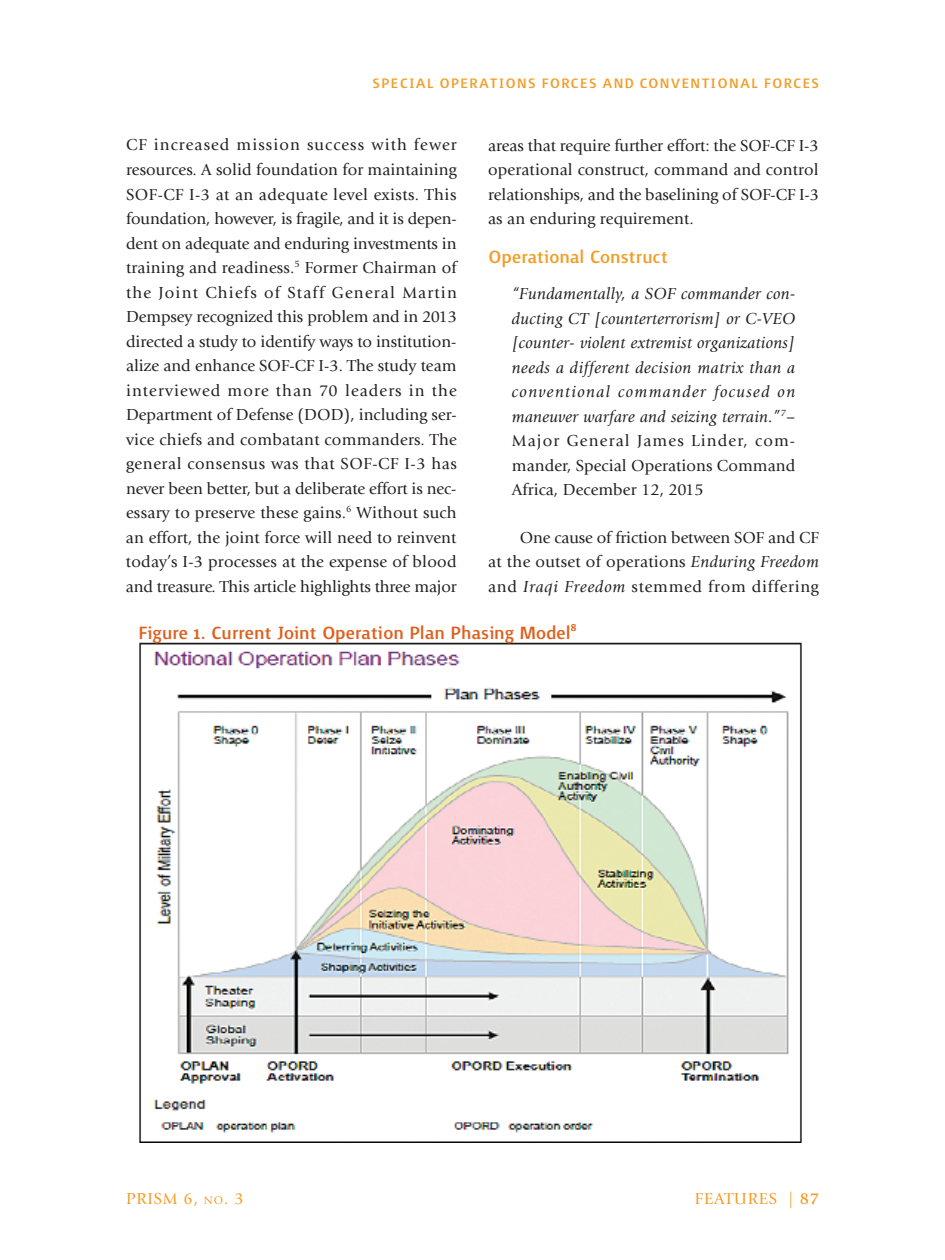
<style>
.page{position:relative;width:945px;height:1260px;background:#fff}
.page>*{position:absolute;margin:0;border:0;box-sizing:border-box;transform-origin:0 0}
.t1{font:500 22.75px "Surface";color:#de601d}
.t2{font:500 22.75px "Surface";color:#f29d27}
.t3{font:500 17.5px "Surface";letter-spacing:.065em;color:#f29d27}
.t4{font:16.62px/24.5px "Giovanni Std";letter-spacing:.005em;color:#231f20;text-align:justify}
.t5{font:italic 16.62px/24.5px "Giovanni Std";letter-spacing:.015em;color:#231f20;text-align:justify}
.t6{font:16.62px "Giovanni Std";letter-spacing:.05em;color:#f29d27}
.s1{font-style:normal}
.s2{font-style:italic}
.s3{font-size:11.72px}
.s4{font-weight:700}
</style>
<div class="page">
<img style="left:139px;top:642px;width:663px;height:500px">
<p class="t3" style="left:372px;top:75px;width:448px">SPECIAL OPERATIONS FORCES AND CONVENTIONAL FORCES</p>
<p class="t4" style="left:126px;top:133px;width:332px">CF increased mission success with fewer resources. A solid foundation for maintaining SOF-CF I-3 at an adequate level exists. This foundation, however, is fragile, and it is depen&shy;dent on adequate and enduring investments in training and readiness.<sup>5</sup> Former Chairman of the Joint Chiefs of Staff General Martin Dempsey recognized this problem and in 2013 directed a study to identify ways to institution&shy;alize and enhance SOF-CF I-3. The study team interviewed more than 70 leaders in the Department of Defense (DOD), including ser&shy;vice chiefs and combatant commanders. The general consensus was that SOF-CF I-3 has never been better, but a deliberate effort is nec&shy;essary to preserve these gains.<sup>6</sup> Without such an effort, the joint force will need to reinvent today’s I-3 processes at the expense of blood and treasure. This article highlights three major</p>
<p class="t4" style="left:488px;top:133px;width:332px">areas that require further effort: the SOF-CF I-3 operational construct, command and control relationships, and the baselining of SOF-CF I-3 as an enduring requirement.</p>
<h1 class="t2" style="left:488px;top:246px;width:181px">Operational Construct</h1>
<p class="t5" style="left:512px;top:282px;width:285px">“Fundamentally, a SOF commander con&shy;ducting CT [counterterrorism] or C-VEO [counter- violent extremist organizations] needs a different decision matrix than a conventional commander focused on maneuver warfare and seizing terrain.”<sup>7</sup><span class="s1">− Major General James Linder, com&shy;mander, Special Operations Command Africa, December 12, 2015</span></p>
<p class="t4" style="left:488px;top:525px;width:332px;text-indent:32px">One cause of friction between SOF and CF at the outset of operations <span class="s2">Enduring Freedom </span>and <span class="s2">Iraqi Freedom</span> stemmed from differing</p>
<h1 class="t1" style="left:138px;top:622px;width:440px">Figure 1. Current Joint Operation Plan Phasing Model<sup>8</sup></h1>
<p class="t6" style="left:126px;top:1189px;width:119px">PRISM 6, <span class="s3">no</span>. 3</p>
<p class="t6" style="left:695px;top:1189px;width:126px">FEATURES | <span class="s4">87</span></p>
</div>
